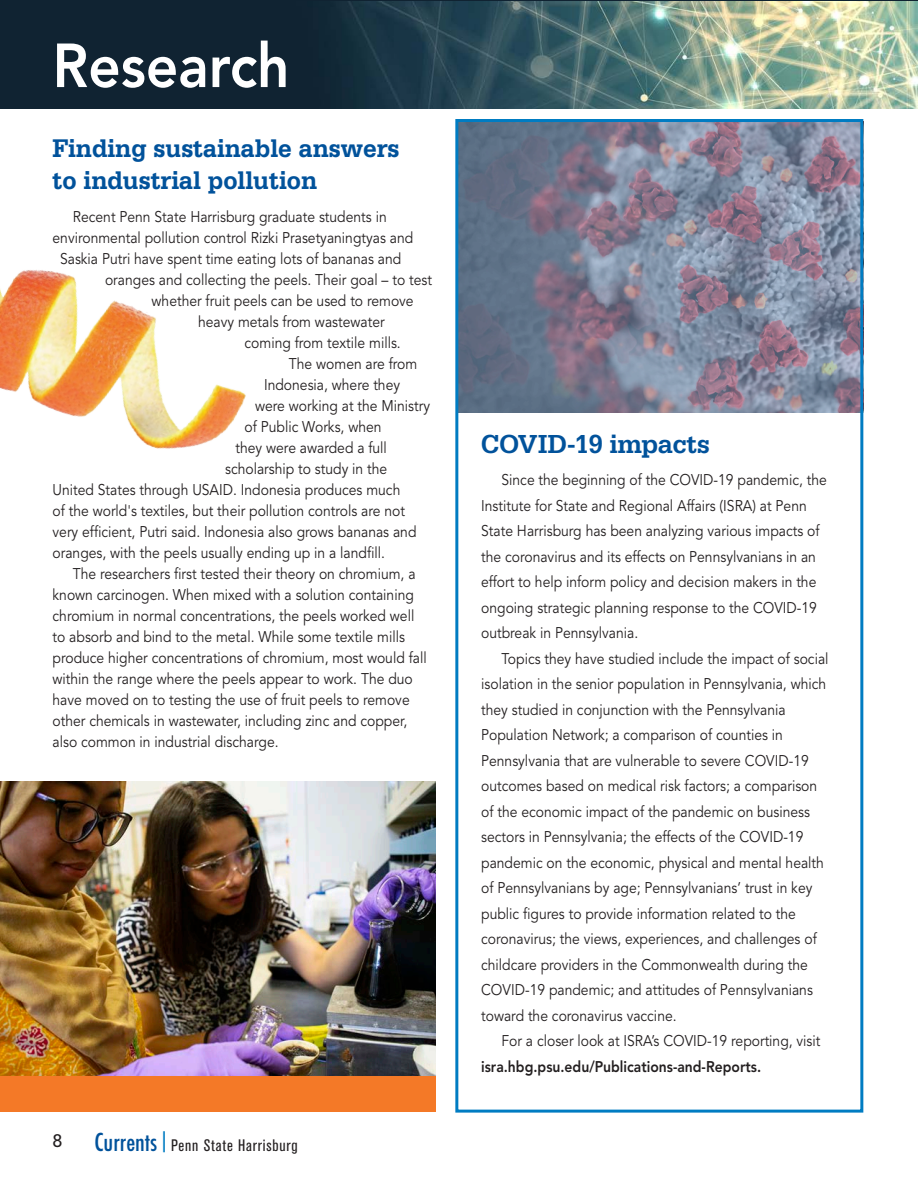
<style>
.page{position:relative;width:918px;height:1188px;background:#fff}
.page>*{position:absolute;margin:0;border:0;box-sizing:border-box;transform-origin:0 0}
.d2{font:800 61.5px "Avenir";color:#fff;scale:.92 1}
.d2-2{font:700 27px/32.4px "Serifa BT";color:#01529b;scale:.95 1}
.d2-3{font:500 27px "Serifa";color:#01529b;scale:.95 1}
.t1{font:500 condensed 24px "Futura";color:#01529b}
.t2{font:500 18px "Avenir";color:#231f20}
.t3{font:condensed 16.5px "Akzidenz Grotesk BE";letter-spacing:.05em;color:#231f20}
.d2-4{font:15.45px/25.5px "Avenir";color:#231f20;scale:.9 1}
.s1{font-weight:800}
</style>
<div class="page">
<svg style="left:459px;top:123px;width:400px;height:290px"></svg>
<div style="left:455px;top:119px;width:408px;height:994px;border:3px solid #007cc2"></div>
<img style="left:0;top:781px;width:435px;height:296px">
<img style="left:0;top:2px;width:917px;height:107px">
<img style="left:0;top:270px;width:246px;height:179px">
<div style="left:0;top:1077px;width:435px;height:35px;background:#f47927"></div>
<p class="d2" style="left:53px;top:29px;width:259px">Research</p>
<p class="d2-2" style="left:53px;top:131px;width:367px">Finding sustainable answers to industrial pollution</p>
<p class="d2-4" style="left:73px;top:204px;width:350px">Recent Penn State Harrisburg graduate students in</p>
<p class="d2-4" style="left:53px;top:225px;width:402px">environmental pollution control Rizki Prasetyaningtyas and</p>
<p class="d2-4" style="left:60px;top:246px;width:381px">Saskia Putri have spent time eating lots of bananas and</p>
<p class="d2-4" style="left:105px;top:267px;width:365px">oranges and collecting the peels. Their goal – to test</p>
<p class="d2-4" style="left:152px;top:288px;width:293px">whether fruit peels can be used to remove</p>
<p class="d2-4" style="left:198px;top:309px;width:209px">heavy metals from wastewater</p>
<p class="d2-4" style="left:245px;top:330px;width:175px">coming from textile mills.</p>
<p class="d2-4" style="left:289px;top:351px;width:144px">The women are from</p>
<p class="d2-4" style="left:264px;top:372px;width:153px">Indonesia, where they</p>
<p class="d2-4" style="left:255px;top:393px;width:196px">were working at the Ministry</p>
<p class="d2-4" style="left:245px;top:414px;width:154px">of Public Works, when</p>
<p class="d2-4" style="left:236px;top:435px;width:170px">they were awarded a full</p>
<p class="d2-4" style="left:225px;top:456px;width:182px">scholarship to study in the</p>
<p class="d2-4" style="left:53px;top:477px;width:388px">United States through USAID. Indonesia produces much</p>
<p class="d2-4" style="left:53px;top:498px;width:393px">of the world's textiles, but their pollution controls are not</p>
<p class="d2-4" style="left:53px;top:519px;width:406px">very efficient, Putri said. Indonesia also grows bananas and</p>
<p class="d2-4" style="left:53px;top:540px;width:371px">oranges, with the peels usually ending up in a landfill.</p>
<p class="d2-4" style="left:53px;top:564px;width:417px;line-height:21px;text-indent:20px">The researchers first tested their theory on chromium, a known carcinogen. When mixed with a solution containing chromium in normal concentrations, the peels worked well to absorb and bind to the metal. While some textile mills produce higher concentrations of chromium, most would fall within the range where the peels appear to work. The duo have moved on to testing the use of fruit peels to remove other chemicals in wastewater, including zinc and copper, also common in industrial discharge.</p>
<h3 class="t1" style="left:95px;top:1127px;width:74px">Currents <sup>|</sup></h3>
<p class="t2" style="left:53px;top:1131px;width:12px">8</p>
<p class="t3" style="left:171px;top:1136px;width:128px">Penn State Harrisburg</p>
<p class="d2-3" style="left:481px;top:428px;width:242px">COVID-19 impacts</p>
<p class="d2-4" style="left:481px;top:468px;width:386px;text-indent:20px">Since the beginning of the COVID-19 pandemic, the Institute for State and Regional Affairs (ISRA) at Penn State Harrisburg has been analyzing various impacts of the coronavirus and its effects on Pennsylvanians in an effort to help inform policy and decision makers in the ongoing strategic planning response to the COVID-19 outbreak in Pennsylvania.</p>
<p class="d2-4" style="left:481px;top:646px;width:387px;text-indent:20px">Topics they have studied include the impact of social isolation in the senior population in Pennsylvania, which they studied in conjunction with the Pennsylvania Population Network; a comparison of counties in Pennsylvania that are vulnerable to severe COVID-19 outcomes based on medical risk factors; a comparison of the economic impact of the pandemic on business sectors in Pennsylvania; the effects of the COVID-19 pandemic on the economic, physical and mental health of Pennsylvanians by age; Pennsylvanians’ trust in key public figures to provide information related to the coronavirus; the views, experiences, and challenges of childcare providers in the Commonwealth during the COVID-19 pandemic; and attitudes of Pennsylvanians toward the coronavirus vaccine.</p>
<p class="d2-4" style="left:481px;top:1029px;width:379px;text-indent:20px">For a closer look at ISRA’s COVID-19 reporting, visit <span class="s1">isra.hbg.psu.edu/Publications-and-Reports.</span></p>
</div>
